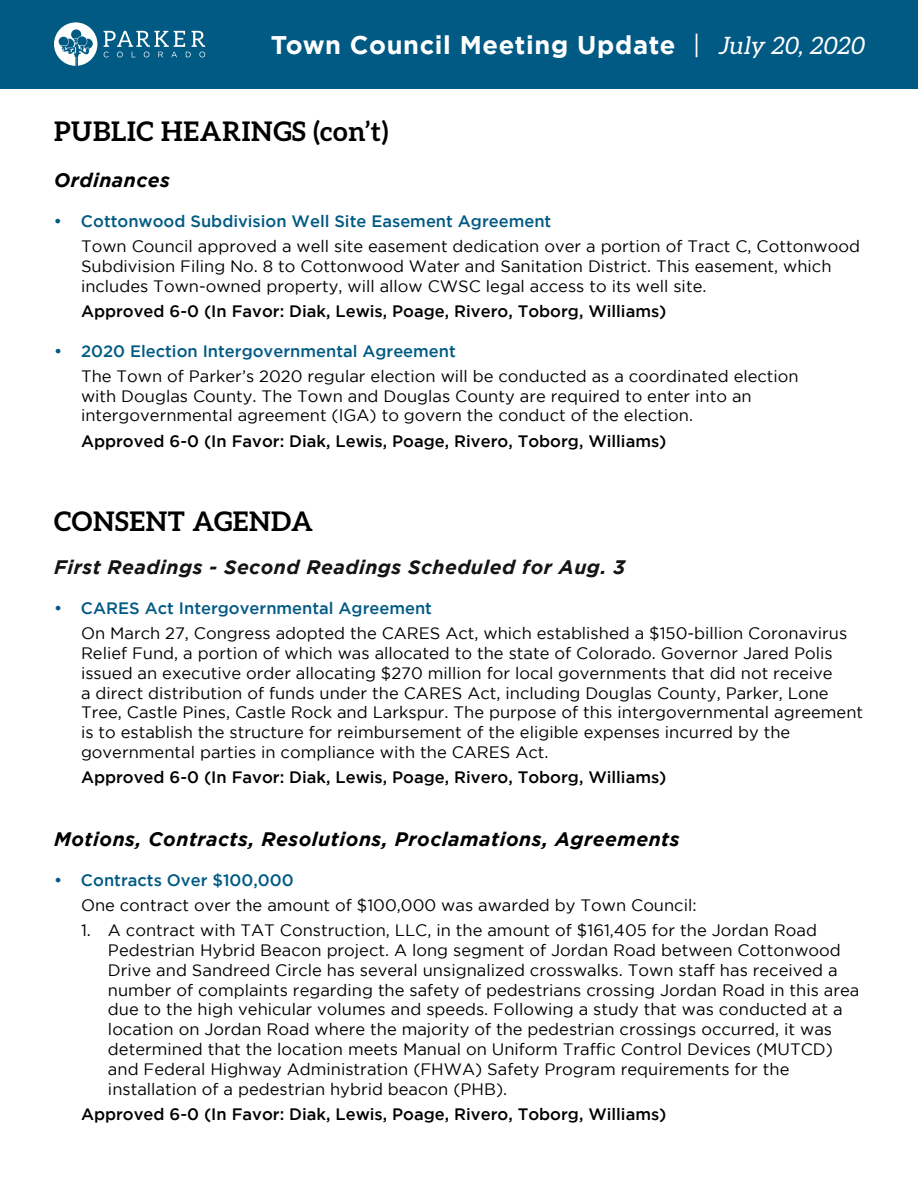
<style>
.page{position:relative;width:918px;height:1188px;background:#fff}
.page>*{position:absolute;margin:0;border:0;box-sizing:border-box;transform-origin:0 0}
.t1{font:700 27px "Aleo";letter-spacing:.025em;color:#000}
.t2{font:700 25.5px "Gotham";letter-spacing:.025em;color:#fff}
.t3{font:italic 700 19.5px "Gotham";letter-spacing:.025em;color:#000}
.t4{font:italic 700 19.5px "Gotham";letter-spacing:.025em;color:#151313}
.t5{font:16.5px/19.8px "Gotham";color:#000}
.t6{font:500 16.5px "Gotham";color:#000}
.t7{font:500 16.5px "Gotham";color:#005a84}
.s1{font-weight:400}
.s2{font-family:"Aleo";font-weight:400;font-style:italic;font-size:24px}
</style>
<div class="page">
<div style="left:0;top:0;width:918px;height:88px;background:#005a84"></div>
<svg style="left:54px;top:22px;width:43px;height:44px"></svg>
<svg style="left:104px;top:31px;width:101px;height:26px"></svg>
<h2 class="t2" style="left:271px;top:30px;width:599px">Town Council Meeting Update <span class="s1">|</span> <span class="s2">July 20, 2020</span></h2>
<h1 class="t1" style="left:54px;top:115px;width:336px">PUBLIC HEARINGS (con’t)</h1>
<p class="t3" style="left:54px;top:169px;width:117px">Ordinances</p>
<p class="t7" style="left:54px;top:212px;width:499px">• Cottonwood Subdivision Well Site Easement Agreement</p>
<p class="t5" style="left:81px;top:236px;width:781px">Town Council approved a well site easement dedication over a portion of Tract C, Cottonwood<br>Subdivision Filing No. 8 to Cottonwood Water and Sanitation District. This easement, which includes Town-owned property, will allow CWSC legal access to its well site.</p>
<p class="t6" style="left:81px;top:302px;width:587px">Approved 6-0 (In Favor: Diak, Lewis, Poage, Rivero, Toborg, Williams)</p>
<p class="t7" style="left:54px;top:341px;width:403px">• 2020 Election Intergovernmental Agreement</p>
<p class="t5" style="left:81px;top:366px;width:719px">The Town of Parker’s 2020 regular election will be conducted as a coordinated election with Douglas County. The Town and Douglas County are required to enter into an intergovernmental agreement (IGA) to govern the conduct of the election.</p>
<p class="t6" style="left:81px;top:431px;width:587px">Approved 6-0 (In Favor: Diak, Lewis, Poage, Rivero, Toborg, Williams)</p>
<h1 class="t1" style="left:54px;top:506px;width:261px">CONSENT AGENDA</h1>
<p class="t4" style="left:54px;top:556px;width:573px">First Readings - Second Readings Scheduled for Aug. 3</p>
<p class="t7" style="left:54px;top:599px;width:380px">• CARES Act Intergovernmental Agreement</p>
<p class="t5" style="left:81px;top:623px;width:784px">On March 27, Congress adopted the CARES Act, which established a $150-billion Coronavirus Relief Fund, a portion of which was allocated to the state of Colorado. Governor Jared Polis issued an executive order allocating $270 million for local governments that did not receive<br>a direct distribution of funds under the CARES Act, including Douglas County, Parker, Lone Tree, Castle Pines, Castle Rock and Larkspur. The purpose of this intergovernmental agreement is to establish the structure for reimbursement of the eligible expenses incurred by the governmental parties in compliance with the CARES Act.</p>
<p class="t6" style="left:81px;top:768px;width:587px">Approved 6-0 (In Favor: Diak, Lewis, Poage, Rivero, Toborg, Williams)</p>
<p class="t3" style="left:54px;top:828px;width:627px">Motions, Contracts, Resolutions, Proclamations, Agreements</p>
<p class="t7" style="left:54px;top:871px;width:241px">• Contracts Over $100,000</p>
<p class="t5" style="left:81px;top:895px;width:617px">One contract over the amount of $100,000 was awarded by Town Council:</p>
<p class="t5" style="left:108px;top:920px;width:753px;text-indent:-27px">1. A contract with TAT Construction, LLC, in the amount of $161,405 for the Jordan Road Pedestrian Hybrid Beacon project. A long segment of Jordan Road between Cottonwood Drive and Sandreed Circle has several unsignalized crosswalks. Town staff has received a number of complaints regarding the safety of pedestrians crossing Jordan Road in this area due to the high vehicular volumes and speeds. Following a study that was conducted at a location on Jordan Road where the majority of the pedestrian crossings occurred, it was determined that the location meets Manual on Uniform Traffic Control Devices (MUTCD) and Federal Highway Administration (FHWA) Safety Program requirements for the installation of a pedestrian hybrid beacon (PHB).</p>
<p class="t6" style="left:81px;top:1105px;width:587px">Approved 6-0 (In Favor: Diak, Lewis, Poage, Rivero, Toborg, Williams)</p>
</div>
